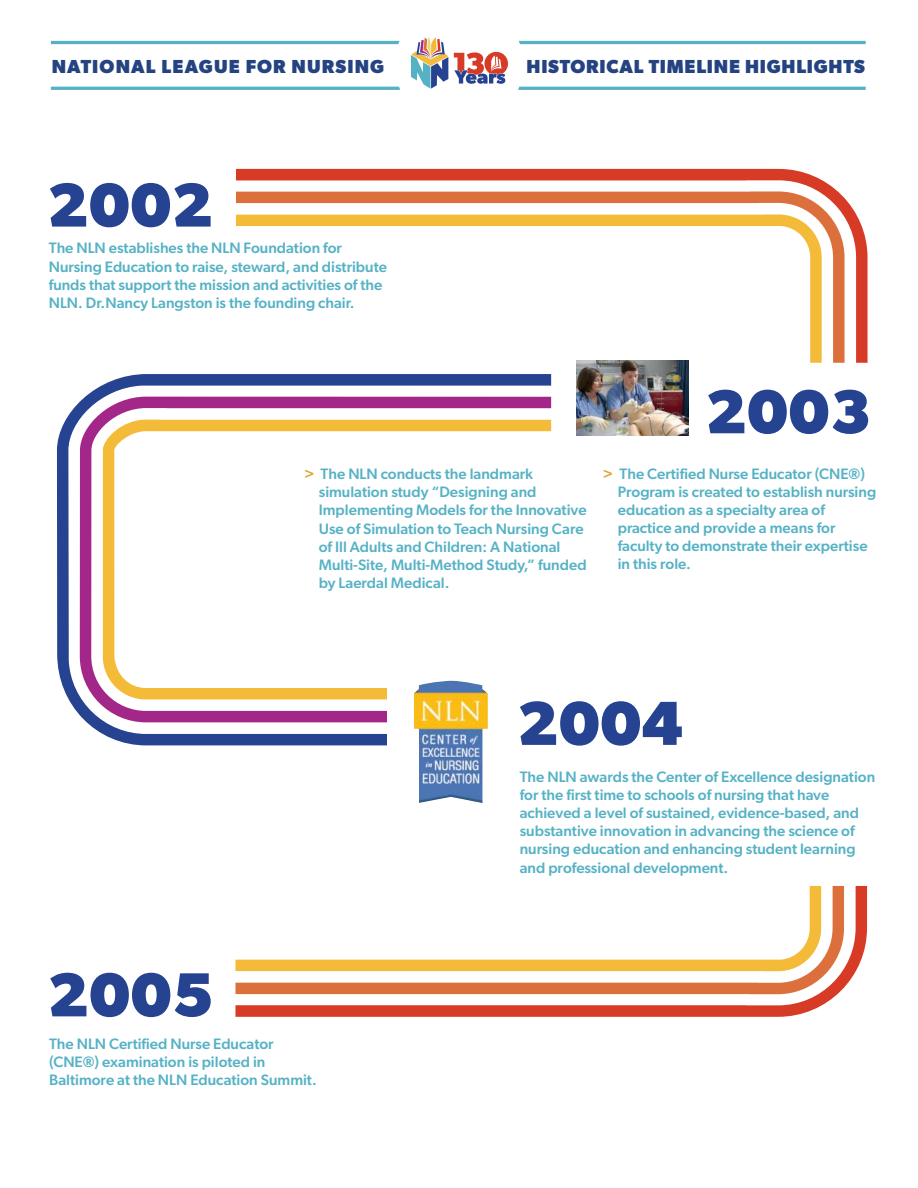
<style>
.page{position:relative;width:918px;height:1188px;background:#fff}
.page>*{position:absolute;margin:0;border:0;box-sizing:border-box;transform-origin:0 0}
.t1{font:700 62.4px "Gibson";color:#264391}
.t2{font:700 18.9px "Gibson";letter-spacing:.04em;color:#254380}
.t3{font:700 18.9px "Gibson";letter-spacing:.06em;color:#254380}
.t4{font:500 15.15px/18.1px "Gibson";color:#55b2c5}
.s1{color:#dba331}
</style>
<div class="page">
<svg style="left:51px;top:41px;width:349px;height:3px"></svg>
<svg style="left:51px;top:87px;width:349px;height:3px"></svg>
<svg style="left:519px;top:41px;width:347px;height:3px"></svg>
<svg style="left:518px;top:87px;width:348px;height:3px"></svg>
<svg style="left:411px;top:37px;width:37px;height:52px"></svg>
<svg style="left:454px;top:52px;width:54px;height:32px"></svg>
<svg style="left:236px;top:169px;width:632px;height:194px"></svg>
<svg style="left:57px;top:374px;width:494px;height:371px"></svg>
<img style="left:414px;top:681px;width:74px;height:122px">
<svg style="left:235px;top:886px;width:632px;height:131px"></svg>
<img style="left:576px;top:361px;width:112px;height:75px">
<p class="t3" style="left:52px;top:55px;width:334px">NATIONAL LEAGUE FOR NURSING</p>
<p class="t2" style="left:527px;top:55px;width:340px">HISTORICAL TIMELINE HIGHLIGHTS</p>
<h1 class="t1" style="left:47px;top:168px;width:167px">2002</h1>
<p class="t4" style="left:49px;top:239px;width:340px">The NLN establishes the NLN Foundation for Nursing Education to raise, steward, and distribute funds that support the mission and activities of the NLN. Dr.Nancy Langston is the founding chair.</p>
<h1 class="t1" style="left:705px;top:375px;width:167px">2003</h1>
<p class="t4" style="left:319px;top:464px;width:269px;text-indent:-15px"><span class="s1">&gt;</span> The NLN conducts the landmark simulation study “Designing and Implementing Models for the Innovative Use of Simulation to Teach Nursing Care of Ill Adults and Children: A National Multi-Site, Multi-Method Study,” funded by Laerdal Medical.</p>
<p class="t4" style="left:618px;top:464px;width:260px;text-indent:-15px"><span class="s1">&gt;</span> The Certified Nurse Educator (CNE®)<br>Program is created to establish nursing education as a specialty area of practice and provide a means for faculty to demonstrate their expertise in this role.</p>
<h1 class="t1" style="left:47px;top:958px;width:167px">2005</h1>
<p class="t4" style="left:49px;top:1034px;width:269px">The NLN Certified Nurse Educator (CNE®) examination is piloted in<br>Baltimore at the NLN Education Summit.</p>
<h1 class="t1" style="left:517px;top:686px;width:167px">2004</h1>
<p class="t4" style="left:520px;top:767px;width:357px">The NLN awards the Center of Excellence designation for the first time to schools of nursing that have achieved a level of sustained, evidence-based, and substantive innovation in advancing the science of nursing education and enhancing student learning and professional development.</p>
</div>
